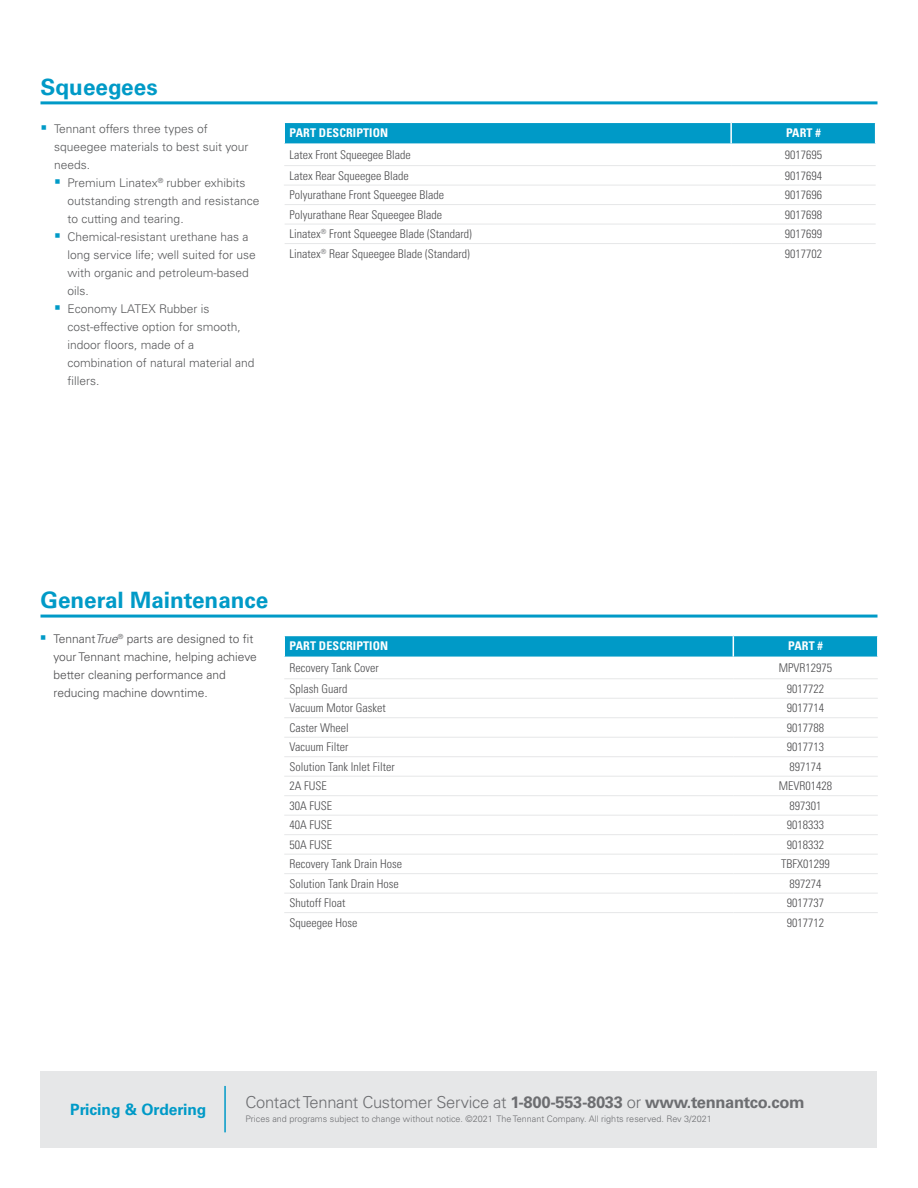
<style>
.page{position:relative;width:918px;height:1188px;background:#fff}
.page>*{position:absolute;margin:0;border:0;box-sizing:border-box;transform-origin:0 0}
.t1{font:700 22.5px "Univers LT Std";color:#009ac7}
.t2{font:300 16.5px "Univers LT Std";letter-spacing:-.02em;color:#6d6e71}
.t3{font:700 15.6px "Univers LT Std";color:#009ac7}
.t4{font:300 condensed 12px "Univers LT Std";color:#4d4d4f}
.t5{font:300 12px/18px "Univers LT Std";color:#58595b}
.t6{font:300 12px/18px "Univers LT Std";color:#4d4d4f}
.t7{font:700 condensed 12px "Univers LT Std";letter-spacing:.01em;color:#fff}
.t8{font:300 9px "Univers LT Std";color:#6d6e71}
.s1{font-style:italic}
.s2{font-weight:700}
</style>
<div class="page">
<div style="left:40px;top:1071px;width:838px;height:77px;background:#e6e7e8"></div>
<hr style="left:224px;top:1086px;width:2px;height:46px;background:#009ac7">
<hr style="left:40px;top:101px;width:838px;height:3px;background:#009ac7">
<svg style="left:285px;top:122px;width:590px;height:21px;background:#0c9fc9"></svg>
<hr style="left:730px;top:123px;width:2px;height:20px;background:#fff">
<hr style="left:284px;top:165px;width:447px;height:1px;background:#e6e7e8">
<hr style="left:731px;top:165px;width:145px;height:1px;background:#e6e7e8">
<hr style="left:284px;top:185px;width:447px;height:1px;background:#e6e7e8">
<hr style="left:731px;top:185px;width:145px;height:1px;background:#e6e7e8">
<hr style="left:285px;top:204px;width:446px;height:1px;background:#e6e7e8">
<hr style="left:731px;top:204px;width:145px;height:1px;background:#e6e7e8">
<hr style="left:285px;top:224px;width:446px;height:1px;background:#e6e7e8">
<hr style="left:731px;top:224px;width:145px;height:1px;background:#e6e7e8">
<hr style="left:285px;top:243px;width:446px;height:1px;background:#e6e7e8">
<hr style="left:731px;top:243px;width:145px;height:1px;background:#e6e7e8">
<hr style="left:40px;top:615px;width:838px;height:3px;background:#009ac7">
<svg style="left:284px;top:635px;width:594px;height:22px;background:#14a2cb"></svg>
<hr style="left:284px;top:678px;width:449px;height:1px;background:#e6e7e8">
<hr style="left:733px;top:678px;width:145px;height:1px;background:#e6e7e8">
<hr style="left:284px;top:698px;width:449px;height:1px;background:#e6e7e8">
<hr style="left:733px;top:698px;width:145px;height:1px;background:#e6e7e8">
<hr style="left:284px;top:717px;width:449px;height:1px;background:#e6e7e8">
<hr style="left:733px;top:717px;width:145px;height:1px;background:#e6e7e8">
<hr style="left:284px;top:737px;width:449px;height:1px;background:#e6e7e8">
<hr style="left:733px;top:737px;width:145px;height:1px;background:#e6e7e8">
<hr style="left:284px;top:756px;width:449px;height:1px;background:#e6e7e8">
<hr style="left:733px;top:756px;width:145px;height:1px;background:#e6e7e8">
<hr style="left:284px;top:776px;width:449px;height:1px;background:#e6e7e8">
<hr style="left:733px;top:776px;width:145px;height:1px;background:#e6e7e8">
<hr style="left:284px;top:795px;width:449px;height:1px;background:#e6e7e8">
<hr style="left:733px;top:795px;width:145px;height:1px;background:#e6e7e8">
<hr style="left:284px;top:815px;width:449px;height:1px;background:#e6e7e8">
<hr style="left:733px;top:815px;width:145px;height:1px;background:#e6e7e8">
<hr style="left:284px;top:834px;width:449px;height:1px;background:#e6e7e8">
<hr style="left:733px;top:834px;width:145px;height:1px;background:#e6e7e8">
<hr style="left:284px;top:854px;width:449px;height:1px;background:#e6e7e8">
<hr style="left:733px;top:854px;width:145px;height:1px;background:#e6e7e8">
<hr style="left:284px;top:873px;width:449px;height:1px;background:#e6e7e8">
<hr style="left:733px;top:873px;width:145px;height:1px;background:#e6e7e8">
<hr style="left:284px;top:893px;width:449px;height:1px;background:#e6e7e8">
<hr style="left:733px;top:893px;width:145px;height:1px;background:#e6e7e8">
<hr style="left:284px;top:912px;width:449px;height:1px;background:#e6e7e8">
<hr style="left:733px;top:912px;width:145px;height:1px;background:#e6e7e8">
<h1 class="t1" style="left:40px;top:74px;width:119px">Squeegees</h1>
<p class="t5" style="left:54px;top:120px;width:196px">Tennant offers three types of squeegee materials to best suit your needs.</p>
<p class="t5" style="left:68px;top:174px;width:193px">Premium Linatex<sup>®</sup> rubber exhibits outstanding strength and resistance to cutting and tearing.<br>Chemical-resistant urethane has a long service life; well suited for use with organic and petroleum-based oils.<br>Economy LATEX Rubber is cost-effective option for smooth, indoor floors, made of a combination of natural material and fillers.</p>
<p class="t7" style="left:290px;top:126px;width:100px">PART DESCRIPTION</p>
<p class="t7" style="left:786px;top:126px;width:36px">PART #</p>
<p class="t4" style="left:290px;top:147px;width:123px">Latex Front Squeegee Blade</p>
<p class="t4" style="left:785px;top:147px;width:39px">9017695</p>
<p class="t4" style="left:290px;top:168px;width:121px">Latex Rear Squeegee Blade</p>
<p class="t4" style="left:785px;top:168px;width:39px">9017694</p>
<p class="t4" style="left:290px;top:188px;width:156px">Polyurathane Front Squeegee Blade</p>
<p class="t4" style="left:785px;top:188px;width:39px">9017696</p>
<p class="t4" style="left:290px;top:207px;width:154px">Polyurathane Rear Squeegee Blade</p>
<p class="t4" style="left:785px;top:207px;width:39px">9017698</p>
<p class="t4" style="left:290px;top:227px;width:184px">Linatex<sup>®</sup> Front Squeegee Blade (Standard)</p>
<p class="t4" style="left:785px;top:227px;width:39px">9017699</p>
<p class="t4" style="left:290px;top:246px;width:182px">Linatex<sup>®</sup> Rear Squeegee Blade (Standard)</p>
<p class="t4" style="left:785px;top:246px;width:39px">9017702</p>
<h1 class="t1" style="left:40px;top:587px;width:229px">General Maintenance</h1>
<p class="t6" style="left:53px;top:630px;width:205px">Tennant<span class="s1">True</span><sup>®</sup> parts are designed to fit your Tennant machine, helping achieve better cleaning performance and reducing machine downtime.</p>
<p class="t7" style="left:290px;top:639px;width:100px">PART DESCRIPTION</p>
<p class="t7" style="left:788px;top:639px;width:36px">PART #</p>
<p class="t4" style="left:290px;top:661px;width:91px">Recovery Tank Cover</p>
<p class="t4" style="left:779px;top:661px;width:55px">MPVR12975</p>
<p class="t4" style="left:290px;top:681px;width:59px">Splash Guard</p>
<p class="t4" style="left:787px;top:681px;width:39px">9017722</p>
<p class="t4" style="left:290px;top:701px;width:98px">Vacuum Motor Gasket</p>
<p class="t4" style="left:787px;top:701px;width:39px">9017714</p>
<p class="t4" style="left:290px;top:720px;width:61px">Caster Wheel</p>
<p class="t4" style="left:787px;top:720px;width:39px">9017788</p>
<p class="t4" style="left:290px;top:740px;width:60px">Vacuum Filter</p>
<p class="t4" style="left:787px;top:740px;width:39px">9017713</p>
<p class="t4" style="left:290px;top:759px;width:107px">Solution Tank Inlet Filter</p>
<p class="t4" style="left:790px;top:759px;width:33px">897174</p>
<p class="t4" style="left:290px;top:779px;width:39px">2A FUSE</p>
<p class="t4" style="left:779px;top:779px;width:55px">MEVR01428</p>
<p class="t4" style="left:290px;top:798px;width:44px">30A FUSE</p>
<p class="t4" style="left:790px;top:798px;width:33px">897301</p>
<p class="t4" style="left:290px;top:818px;width:44px">40A FUSE</p>
<p class="t4" style="left:787px;top:818px;width:39px">9018333</p>
<p class="t4" style="left:290px;top:837px;width:44px">50A FUSE</p>
<p class="t4" style="left:787px;top:837px;width:39px">9018332</p>
<p class="t4" style="left:290px;top:857px;width:114px">Recovery Tank Drain Hose</p>
<p class="t4" style="left:781px;top:857px;width:50px">TBFX01299</p>
<p class="t4" style="left:290px;top:876px;width:111px">Solution Tank Drain Hose</p>
<p class="t4" style="left:790px;top:876px;width:33px">897274</p>
<p class="t4" style="left:290px;top:896px;width:57px">Shutoff Float</p>
<p class="t4" style="left:787px;top:896px;width:39px">9017737</p>
<p class="t4" style="left:290px;top:915px;width:69px">Squeegee Hose</p>
<p class="t4" style="left:787px;top:915px;width:39px">9017712</p>
<h3 class="t3" style="left:70px;top:1100px;width:138px">Pricing &amp; Ordering</h3>
<h2 class="t2" style="left:246px;top:1092px;width:561px">Contact Tennant Customer Service at <span class="s2">1-800-553-8033</span> or <span class="s2">www.tennantco.com</span></h2>
<p class="t8" style="left:246px;top:1114px;width:468px">Prices and programs subject to change without notice. ©2021 The Tennant Company. All rights reserved. Rev 3/2021</p>
</div>
